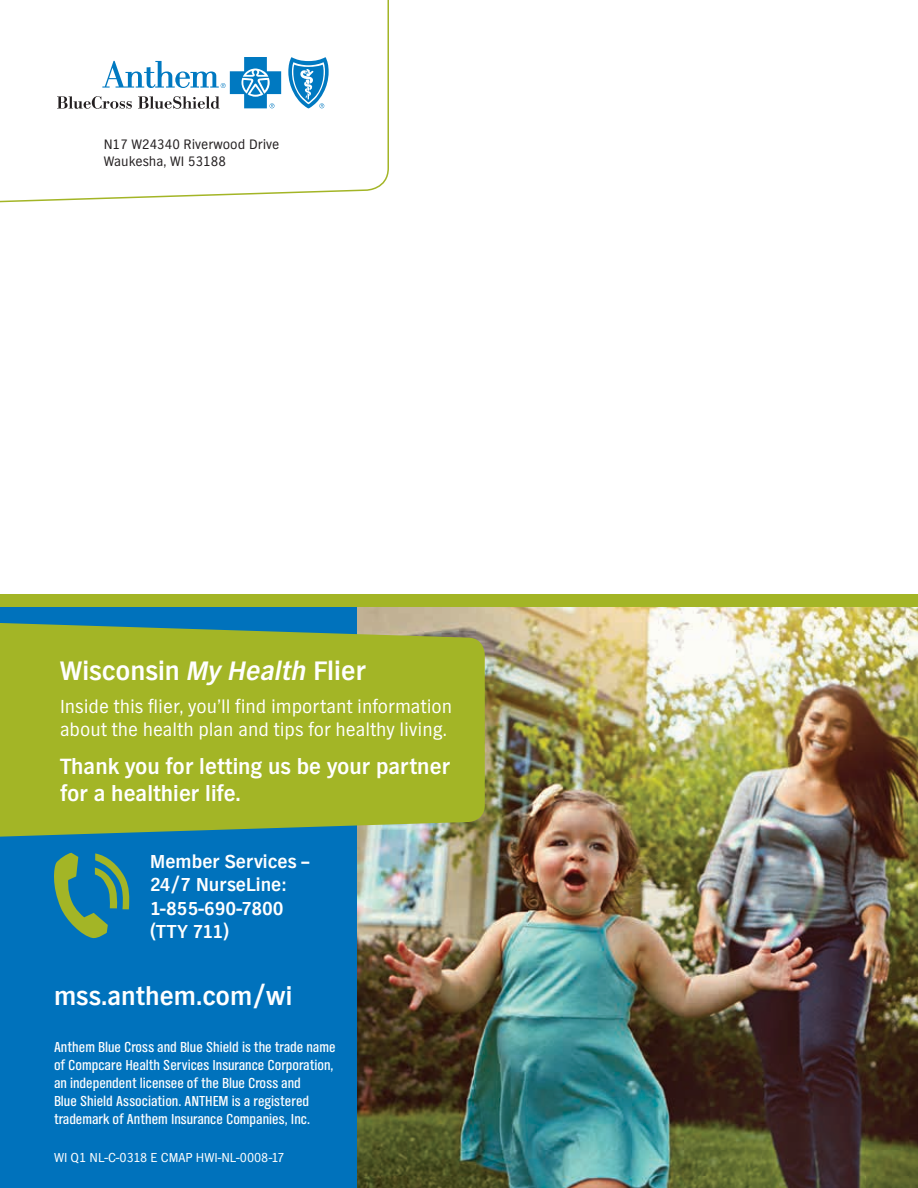
<style>
.page{position:relative;width:918px;height:1188px;background:#fff}
.page>*{position:absolute;margin:0;border:0;box-sizing:border-box;transform-origin:0 0}
.t1{font:700 27.75px "TV Nord EF";color:#fff}
.t2{font:700 27px "TV Nord EF";color:#fff}
.t3{font:700 22.95px/27.8px "TV Nord EF";color:#fff}
.t4{font:19.65px/23.5px "TV Nord EF";color:#fff}
.t5{font:700 19.5px/23.4px "TV Nord EF";color:#fff}
.t6{font:15px/18px "TV Nord Cond EF";color:#fff;scale:1.07 1}
.t7{font:14.25px/16.5px "TV Nord EF";color:#231f20}
.t8{font:13.5px "TV Nord EF";color:#fff}
.s1{font-style:italic}
</style>
<div class="page">
<svg style="left:0;top:0;width:389px;height:203px"></svg>
<div style="left:0;top:594px;width:918px;height:14px;background:#a3b526"></div>
<div style="left:0;top:608px;width:432px;height:580px;background:#0072bc"></div>
<img style="left:357px;top:608px;width:561px;height:580px">
<svg style="left:0;top:608px;width:485px;height:244px;background:#8fac3f"></svg>
<svg style="left:54px;top:853px;width:76px;height:86px"></svg>
<p class="t7" style="left:104px;top:136px;width:177px">N17 W24340 Riverwood Drive<br>Waukesha, WI 53188</p>
<h2 class="t1" style="left:60px;top:655px;width:308px">Wisconsin <span class="s1">My Health</span> Flier</h2>
<p class="t4" style="left:60px;top:694px;width:394px">Inside this flier, you’ll find important information about the health plan and tips for healthy living.</p>
<p class="t3" style="left:60px;top:752px;width:392px">Thank you for letting us be your partner for a healthier life.</p>
<p class="t5" style="left:150px;top:850px;width:161px">Member Services –<br>24/7 NurseLine:<br>1-855-690-7800 (TTY 711)</p>
<p class="t2" style="left:54px;top:981px;width:240px">mss.anthem.com/wi</p>
<p class="t6" style="left:54px;top:1038px;width:265px">Anthem Blue Cross and Blue Shield is the trade name of Compcare Health Services Insurance Corporation, an independent licensee of the Blue Cross and<br>Blue Shield Association. ANTHEM is a registered trademark of Anthem Insurance Companies, Inc.</p>
<p class="t8" style="left:54px;top:1150px;width:232px">WI Q1 NL-C-0318 E CMAP HWI-NL-0008-17</p>
</div>
